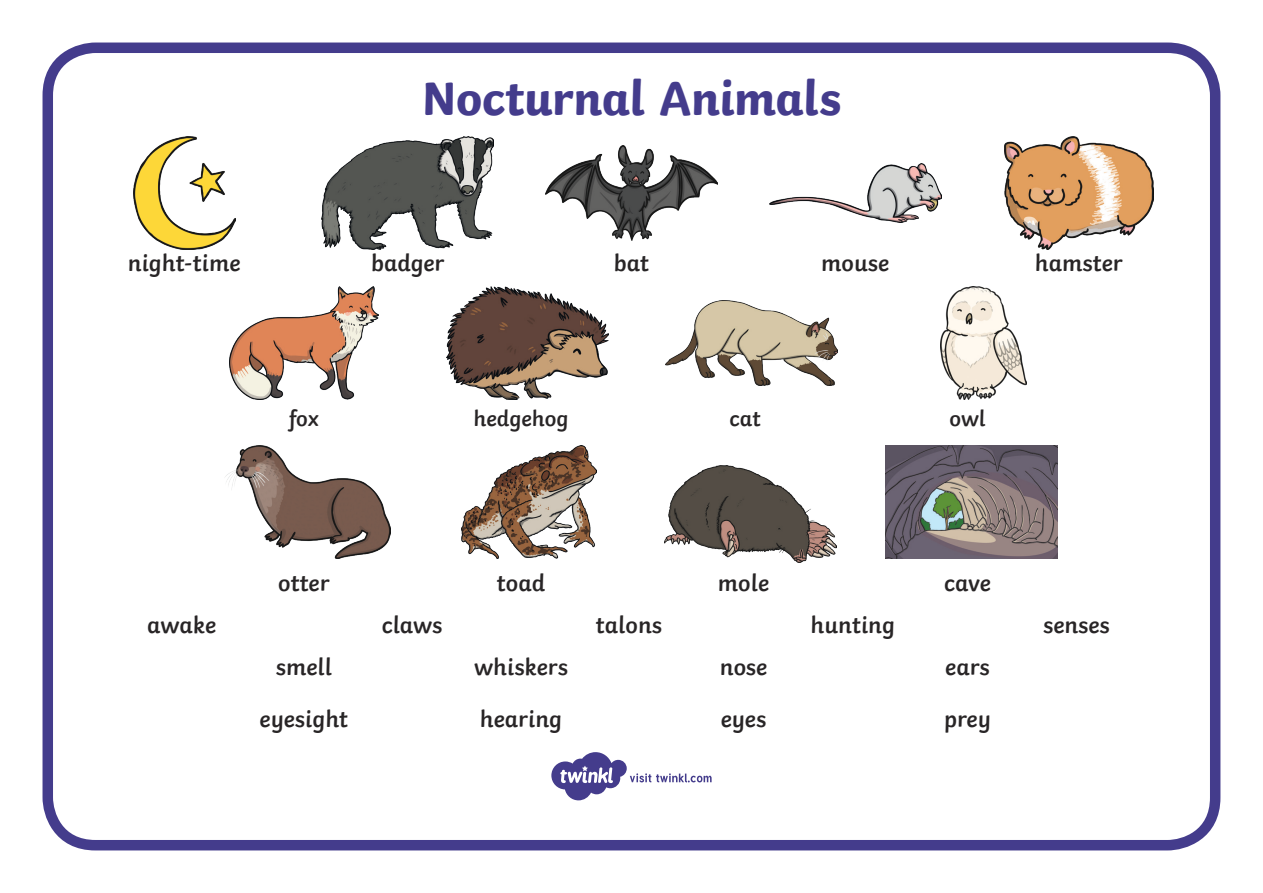
<style>
.page{position:relative;width:1263px;height:893px;background:#fff}
.page>*{position:absolute;margin:0;border:0;box-sizing:border-box;transform-origin:0 0}
.Heading_1{font:700 49.5px "Twinkl";letter-spacing:-.01em;color:#443c8c}
.Heading_4{font:600 24px "Twinkl";color:#282526}
.Heading_4-2{font:600 22.5px "Twinkl";color:#282526}
</style>
<div class="page">
<img style="left:133px;top:136px;width:102px;height:114px">
<img style="left:225px;top:446px;width:166px;height:113px">
<img style="left:545px;top:145px;width:172px;height:96px">
<img style="left:664px;top:465px;width:172px;height:97px">
<img style="left:322px;top:137px;width:172px;height:112px">
<img style="left:461px;top:446px;width:136px;height:113px">
<img style="left:769px;top:163px;width:172px;height:59px">
<img style="left:885px;top:446px;width:172px;height:113px">
<img style="left:1004px;top:136px;width:149px;height:114px">
<img style="left:230px;top:286px;width:148px;height:113px">
<img style="left:665px;top:300px;width:172px;height:86px">
<img style="left:447px;top:286px;width:161px;height:113px">
<img style="left:941px;top:286px;width:85px;height:113px">
<div style="left:43px;top:43px;width:1177px;height:807px;border:10px solid #443c8c;border-radius:48px"></div>
<svg style="left:551px;top:752px;width:161px;height:48px"></svg>
<p class="Heading_1" style="left:422px;top:58px;width:421px">Nocturnal Animals</p>
<p class="Heading_4" style="left:128px;top:244px;width:114px">night-time</p>
<p class="Heading_4" style="left:371px;top:244px;width:75px">badger</p>
<p class="Heading_4" style="left:614px;top:244px;width:37px">bat</p>
<p class="Heading_4" style="left:821px;top:244px;width:69px">mouse</p>
<p class="Heading_4" style="left:1035px;top:244px;width:89px">hamster</p>
<p class="Heading_4-2" style="left:289px;top:401px;width:31px">fox</p>
<p class="Heading_4-2" style="left:473px;top:401px;width:97px">hedgehog</p>
<p class="Heading_4-2" style="left:730px;top:401px;width:33px">cat</p>
<p class="Heading_4-2" style="left:949px;top:401px;width:38px">owl</p>
<p class="Heading_4" style="left:278px;top:564px;width:53px">otter</p>
<p class="Heading_4" style="left:497px;top:564px;width:50px">toad</p>
<p class="Heading_4" style="left:718px;top:564px;width:53px">mole</p>
<p class="Heading_4" style="left:147px;top:605px;width:70px">awake</p>
<p class="Heading_4" style="left:810px;top:605px;width:86px">hunting</p>
<p class="Heading_4" style="left:382px;top:605px;width:62px">claws</p>
<p class="Heading_4" style="left:596px;top:605px;width:68px">talons</p>
<p class="Heading_4" style="left:944px;top:564px;width:48px">cave</p>
<p class="Heading_4" style="left:276px;top:647px;width:58px">smell</p>
<p class="Heading_4" style="left:260px;top:699px;width:90px">eyesight</p>
<p class="Heading_4" style="left:474px;top:647px;width:95px">whiskers</p>
<p class="Heading_4" style="left:480px;top:699px;width:84px">hearing</p>
<p class="Heading_4" style="left:720px;top:647px;width:49px">nose</p>
<p class="Heading_4" style="left:945px;top:647px;width:46px">ears</p>
<p class="Heading_4" style="left:721px;top:699px;width:47px">eyes</p>
<p class="Heading_4" style="left:944px;top:699px;width:48px">prey</p>
<p class="Heading_4" style="left:1043px;top:605px;width:68px">senses</p>
</div>
